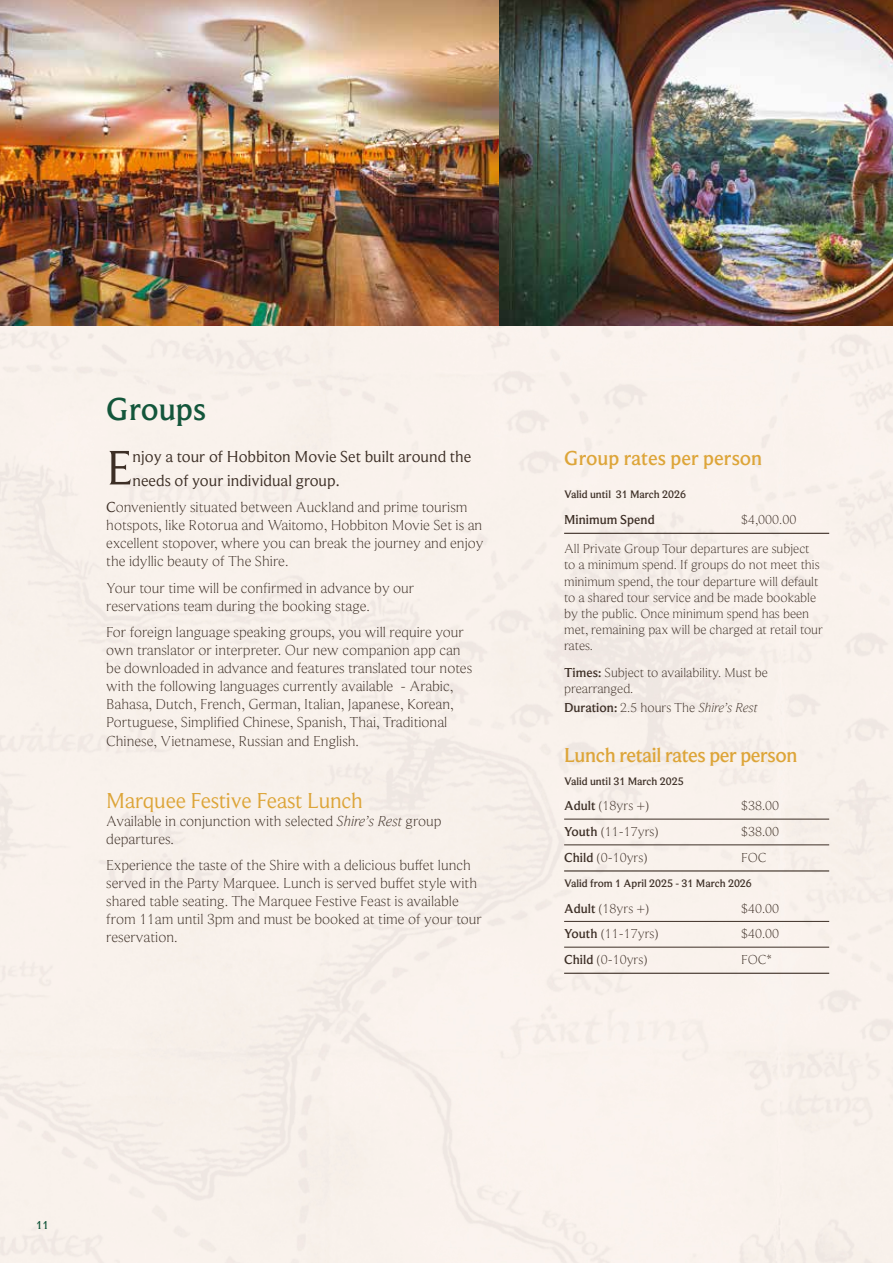
<style>
.page{position:relative;width:893px;height:1263px;background:#fff}
.page>*{position:absolute;margin:0;border:0;box-sizing:border-box;transform-origin:0 0}
.t1{font:50.25px "Beaufort Pro";color:#3c2e25}
.t2{font:500 33px "Beaufort Pro";color:#13563b}
.t3{font:22.5px "Beaufort Pro";letter-spacing:-.01em;color:#dda539}
.t4{font:500 21px "Beaufort Pro";letter-spacing:-.02em;color:#dda539}
.t5{font:500 21px "Beaufort Pro";color:#dda539}
.t6{font:16.5px/24px "Beaufort Pro";color:#3c2e25}
.t7{font:300 15px/18px "Beaufort Pro";color:#3c2e25}
.t8{font:300 13.5px/16.2px "Beaufort Pro";color:#3c2e25}
.t9{font:500 13.5px "Beaufort Pro";color:#3c2e25}
.t10{font:500 12px "Beaufort Pro";color:#13563b}
.t11{font:500 11.25px "Beaufort Pro";color:#3c2e25}
.s1{font-weight:400}
.s2{font-style:italic}
.s3{font-weight:500}
</style>
<div class="page">
<div style="left:0;top:325px;width:893px;height:938px;background:#f9f2ec"></div>
<img style="left:0;top:0;width:500px;height:325px">
<img style="left:500px;top:0;width:393px;height:325px">
<hr style="left:564px;top:533px;width:265px;height:1px;background:#3c2e25">
<hr style="left:564px;top:819px;width:265px;height:1px;background:#3c2e25">
<hr style="left:564px;top:845px;width:265px;height:1px;background:#3c2e25">
<hr style="left:564px;top:870px;width:265px;height:1px;background:#3c2e25">
<hr style="left:564px;top:921px;width:265px;height:1px;background:#3c2e25">
<hr style="left:564px;top:947px;width:265px;height:1px;background:#3c2e25">
<hr style="left:564px;top:973px;width:265px;height:1px;background:#3c2e25">
<h2 class="t2" style="left:106px;top:391px;width:101px">Groups</h2>
<h1 class="t1" style="left:106px;top:439px;width:28px">E</h1>
<p class="t6" style="left:132px;top:445px;width:340px">njoy a tour of Hobbiton Movie Set built around the needs of your individual group.</p>
<p class="t7" style="left:106px;top:499px;width:379px"><span class="s1">C</span>onveniently situated between Auckland and prime tourism hotspots, like Rotorua and Waitomo, Hobbiton Movie Set is an excellent stopover, where you can break the journey and enjoy the idyllic beauty of The Shire.</p>
<p class="t7" style="left:106px;top:579px;width:309px">Your tour time will be confirmed in advance by our reservations team during the booking stage.</p>
<p class="t7" style="left:106px;top:624px;width:367px">For foreign language speaking groups, you will require your own translator or interpreter. Our new companion app can be downloaded in advance and features translated tour notes with the following languages currently available - Arabic, Bahasa, Dutch, French, German, Italian, Japanese, Korean, Portuguese, Simplified Chinese, Spanish, Thai, Traditional Chinese, Vietnamese, Russian and English.</p>
<h3 class="t3" style="left:106px;top:787px;width:258px">Marquee Festive Feast Lunch</h3>
<p class="t7" style="left:106px;top:812px;width:337px">Available in conjunction with selected <span class="s2">Shire’s Rest</span> group departures.</p>
<p class="t7" style="left:106px;top:856px;width:377px">Experience the taste of the Shire with a delicious buffet lunch served in the Party Marquee. Lunch is served buffet style with shared table seating. The Marquee Festive Feast is available from 11am until 3pm and must be booked at time of your tour reservation.</p>
<h3 class="t5" style="left:564px;top:447px;width:200px">Group rates per person</h3>
<p class="t11" style="left:564px;top:489px;width:123px">Valid until 31 March 2026</p>
<p class="t9" style="left:564px;top:512px;width:92px">Minimum Spend</p>
<p class="t8" style="left:564px;top:506px;width:247px;line-height:29px;text-indent:177px">$4,000.00<br>All Private Group Tour departures are subject</p>
<p class="t8" style="left:564px;top:557px;width:260px">to a minimum spend. If groups do not meet this minimum spend, the tour departure will default to a shared tour service and be made bookable by the public. Once minimum spend has been met, remaining pax will be charged at retail tour rates.</p>
<p class="t8" style="left:564px;top:665px;width:205px"><span class="s3">Times:</span> Subject to availability. Must be prearranged.</p>
<p class="t8" style="left:564px;top:700px;width:195px"><span class="s3">Duration:</span> 2.5 hours The <span class="s2">Shire’s Rest</span></p>
<h3 class="t4" style="left:564px;top:743px;width:235px">Lunch retail rates per person</h3>
<p class="t11" style="left:564px;top:775px;width:121px">Valid until 31 March 2025</p>
<p class="t8" style="left:564px;top:798px;width:87px"><span class="s3">Adult</span> (18yrs +)</p>
<p class="t8" style="left:741px;top:798px;width:40px">$38.00</p>
<p class="t8" style="left:564px;top:824px;width:96px"><span class="s3">Youth</span> (11-17yrs)</p>
<p class="t8" style="left:741px;top:824px;width:40px">$38.00</p>
<p class="t8" style="left:564px;top:850px;width:85px"><span class="s3">Child</span> (0-10yrs)</p>
<p class="t8" style="left:741px;top:850px;width:27px">FOC</p>
<p class="t11" style="left:564px;top:877px;width:189px">Valid from 1 April 2025 - 31 March 2026</p>
<p class="t8" style="left:564px;top:900px;width:87px"><span class="s3">Adult</span> (18yrs +)</p>
<p class="t8" style="left:741px;top:900px;width:40px">$40.00</p>
<p class="t8" style="left:564px;top:926px;width:96px"><span class="s3">Youth</span> (11-17yrs)</p>
<p class="t8" style="left:741px;top:926px;width:40px">$40.00</p>
<p class="t8" style="left:564px;top:952px;width:85px"><span class="s3">Child</span> (0-10yrs)</p>
<p class="t8" style="left:741px;top:952px;width:32px">FOC*</p>
<p class="t10" style="left:36px;top:1219px;width:14px">11</p>
</div>
